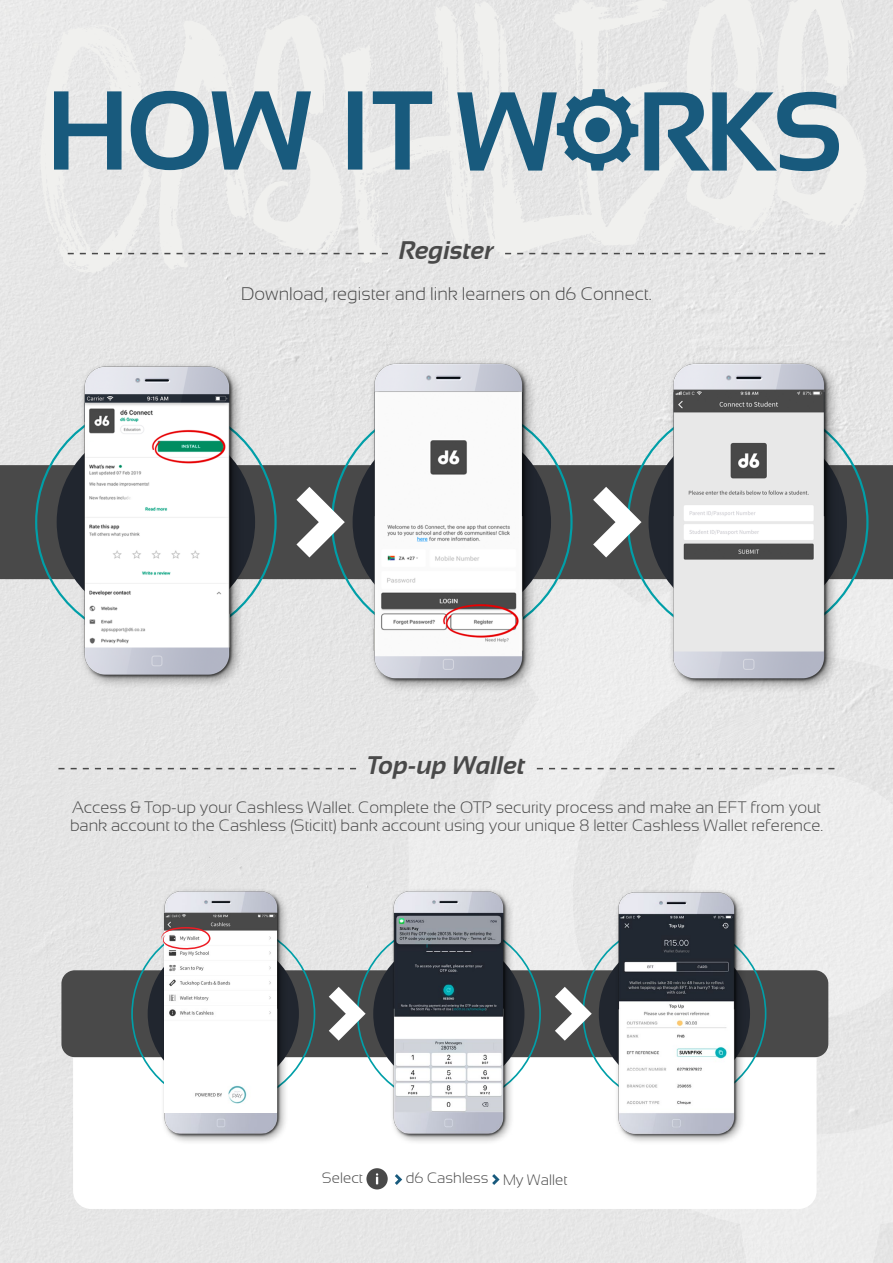
<style>
.page{position:relative;width:893px;height:1263px;background:#e5e5e5}
.page>*{position:absolute;margin:0;border:0;box-sizing:border-box;transform-origin:0 0}
.t1{font:italic 700 25.5px "Sansation";color:#494949}
.t2{font:300 18.15px "Sansation";color:#494949}
.t3{font:300 16.5px/18px "Sansation";color:#494949}
.t4{font:300 15px "Sansation";color:#494949}
</style>
<div class="page">
<div style="left:40px;top:0;width:827px;height:273px;background:#e8e8e8"></div>
<div style="left:409px;top:579px;width:484px;height:684px;background:#e9e9e9"></div>
<div style="left:688px;top:772px;width:205px;height:246px;background:#ececec"></div>
<svg style="left:68px;top:253px;width:320px;height:1px"></svg>
<svg style="left:505px;top:253px;width:320px;height:1px"></svg>
<div style="left:0;top:465px;width:893px;height:114px;background:#494949"></div>
<img style="left:44px;top:355px;width:235px;height:334px">
<img style="left:334px;top:352px;width:239px;height:340px">
<img style="left:632px;top:352px;width:243px;height:340px">
<svg style="left:296px;top:487px;width:49px;height:70px"></svg>
<svg style="left:593px;top:487px;width:48px;height:70px"></svg>
<svg style="left:58px;top:768px;width:298px;height:1px"></svg>
<svg style="left:537px;top:768px;width:297px;height:1px"></svg>
<div style="left:73px;top:1017px;width:744px;height:192px;background:#fff;border-radius:18px"></div>
<div style="left:366px;top:1168px;width:22px;height:21px;background:#494949;border-radius:50%"></div>
<svg style="left:376px;top:1173px;width:2px;height:11px"></svg>
<svg style="left:395px;top:1174px;width:7px;height:11px"></svg>
<svg style="left:492px;top:1174px;width:8px;height:11px"></svg>
<div style="left:61px;top:970px;width:767px;height:87px;background:#494949;border-radius:13px"></div>
<img style="left:133px;top:882px;width:182px;height:260px">
<img style="left:364px;top:882px;width:177px;height:260px">
<img style="left:586px;top:883px;width:187px;height:259px">
<svg style="left:329px;top:987px;width:37px;height:54px"></svg>
<svg style="left:555px;top:987px;width:37px;height:54px"></svg>
<img style="left:165px;top:913px;width:112px;height:200px">
<svg style="left:161px;top:927px;width:50px;height:22px"></svg>
<svg style="left:54px;top:91px;width:378px;height:79px;background:#8facba"></svg>
<svg style="left:457px;top:89px;width:382px;height:82px;background:#88a6b6"></svg>
<div style="left:585px;top:117px;width:25px;height:25px;background:#185a7d;border-radius:50%"></div>
<h1 class="t1" style="left:399px;top:236px;width:96px">Register</h1>
<p class="t2" style="left:241px;top:284px;width:412px">Download, register and link learners on d6 Connect.</p>
<h1 class="t1" style="left:367px;top:751px;width:160px">Top-up Wallet</h1>
<p class="t3" style="left:70px;top:798px;width:755px">Access &amp; Top-up your Cashless Wallet. Complete the OTP security process and make an EFT from yout bank account to the Cashless (Sticitt) bank account using your unique 8 letter Cashless Wallet reference.</p>
<p class="t4" style="left:322px;top:1170px;width:42px">Select</p>
<p class="t4" style="left:406px;top:1170px;width:163px">d6 Cashless My Wallet</p>
</div>
